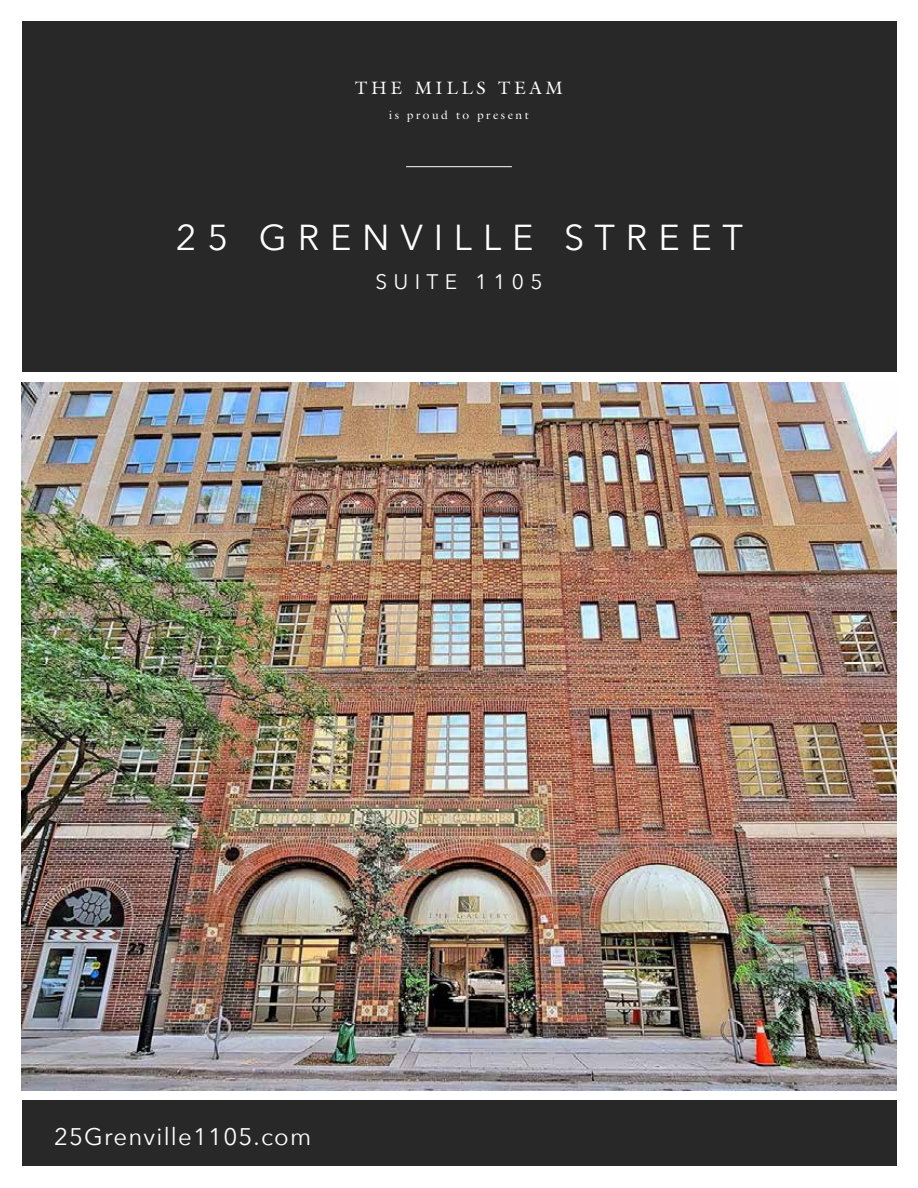
<style>
.page{position:relative;width:918px;height:1188px;background:#fff}
.page>*{position:absolute;margin:0;border:0;box-sizing:border-box;transform-origin:0 0}
.t1{font:36px "Avenir Next";letter-spacing:.3em;color:#fff}
.t2{font:24px "Avenir Next";letter-spacing:.05em;color:#fff}
.t3{font:21px "Avenir Next";letter-spacing:.3em;color:#fff}
.t4{font:18px "Galliard";letter-spacing:.2em;color:#fff}
.t5{font:12px "Galliard";letter-spacing:.2em;color:#fff}
</style>
<div class="page">
<div style="left:22px;top:22px;width:874px;height:350px;background:#292829"></div>
<div style="left:22px;top:1101px;width:874px;height:65px;background:#292829"></div>
<hr style="left:406px;top:166px;width:106px;height:1px;background:#fff">
<img style="left:22px;top:382px;width:874px;height:708px">
<p class="t4" style="left:355px;top:77px;width:209px">THE MILLS TEAM</p>
<p class="t5" style="left:389px;top:108px;width:141px">is proud to present</p>
<h1 class="t1" style="left:176px;top:208px;width:569px">25 GRENVILLE STREET</h1>
<p class="t3" style="left:375px;top:264px;width:169px">SUITE 1105</p>
<p class="t2" style="left:54px;top:1117px;width:259px">25Grenville1105.com</p>
</div>
